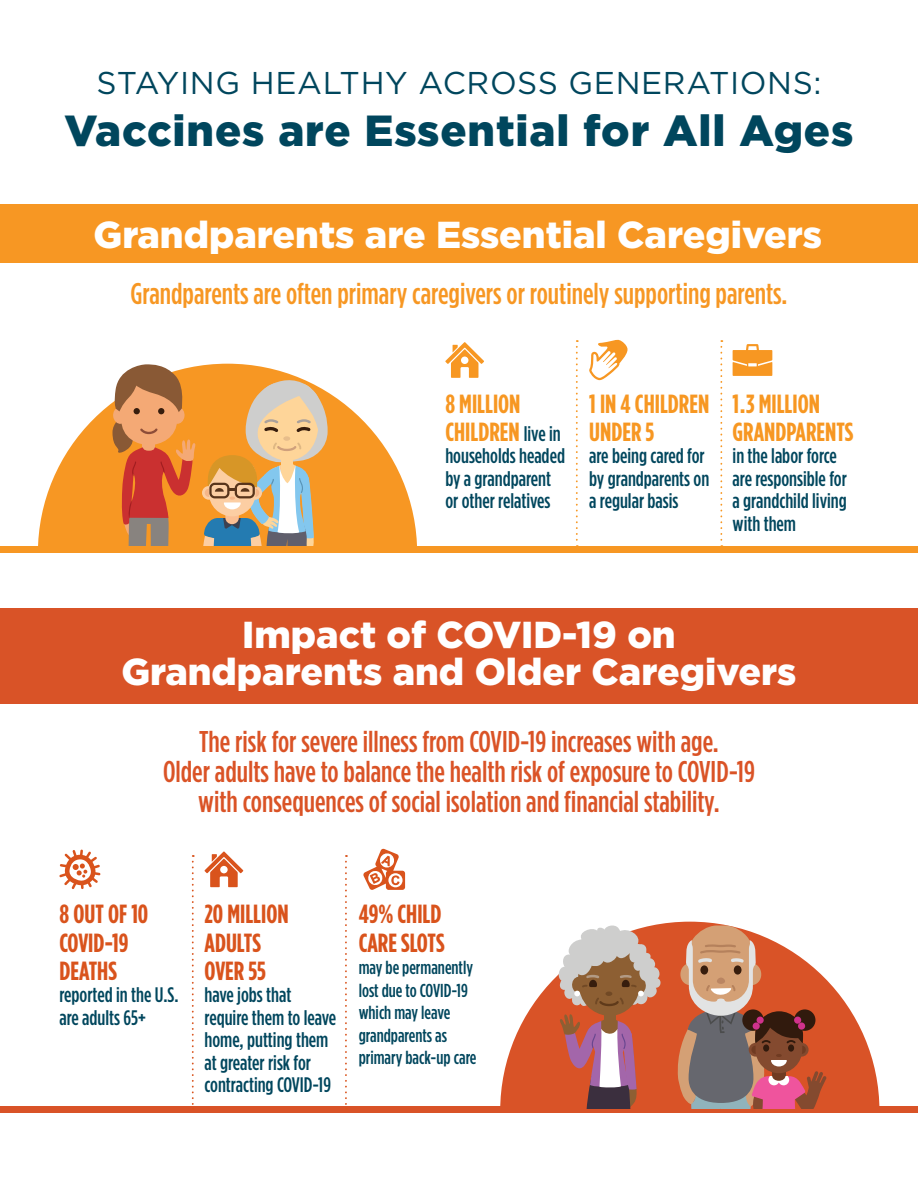
<style>
.page{position:relative;width:918px;height:1188px;background:#fff}
.page>*{position:absolute;margin:0;border:0;box-sizing:border-box;transform-origin:0 0}
.t1{font:900 43.5px "Gotham";letter-spacing:.02em;color:#00465d}
.Box_Heading{font:900 37.5px/37.5px "Gotham";color:#fff;text-align:center}
.t2{font:31.5px "Gotham";letter-spacing:.02em;color:#00465d}
.Bulleted_List{font:500 30px/30px "Gotham Condensed";color:#da5326;text-align:center}
.Bulleted_List-2{font:500 30px "Gotham Condensed";color:#f79723}
.Bulleted_List-3{font:700 26.25px/28.2px "Gotham Condensed";color:#f79722}
.Bulleted_List-4{font:700 26.25px/28.2px "Gotham Condensed";color:#d9531c}
.Bulleted_List-5{font:500 21px/22.5px "Gotham Condensed";color:#00465d}
.Bulleted_List-6{font:500 18.75px/22.5px "Gotham Condensed";color:#00465d}
.s1{font-weight:500;font-size:21px;color:#00465d}
</style>
<div class="page">
<svg style="left:576px;top:340px;width:2px;height:206px"></svg>
<svg style="left:720px;top:340px;width:2px;height:206px"></svg>
<svg style="left:445px;top:342px;width:39px;height:36px"></svg>
<svg style="left:589px;top:339px;width:39px;height:41px"></svg>
<svg style="left:733px;top:344px;width:39px;height:32px"></svg>
<svg style="left:38px;top:392px;width:379px;height:154px;fill:#f79723"></svg>
<svg style="left:112px;top:364px;width:216px;height:182px;background:#d89c63"></svg>
<div style="left:0;top:204px;width:918px;height:59px;background:#f79723"></div>
<div style="left:0;top:608px;width:918px;height:95px;background:#d95327"></div>
<div style="left:0;top:546px;width:918px;height:7px;background:#f79723"></div>
<div style="left:0;top:1106px;width:918px;height:7px;background:#d95327"></div>
<svg style="left:192px;top:855px;width:2px;height:254px"></svg>
<svg style="left:345px;top:855px;width:2px;height:254px"></svg>
<svg style="left:205px;top:851px;width:38px;height:36px"></svg>
<svg style="left:59px;top:850px;width:42px;height:39px"></svg>
<svg style="left:363px;top:848px;width:42px;height:42px"></svg>
<svg style="left:500px;top:922px;width:379px;height:184px;fill:#d95327"></svg>
<svg style="left:676px;top:926px;width:151px;height:182px;background:#b57763"></svg>
<svg style="left:557px;top:923px;width:105px;height:185px;background:#bf7f70"></svg>
<h1 class="t2" style="left:96px;top:63px;width:727px">STAYING HEALTHY ACROSS GENERATIONS:</h1>
<h1 class="t1" style="left:64px;top:101px;width:791px">Vaccines are Essential for All Ages</h1>
<p class="Box_Heading" style="left:94px;top:216px;width:730px">Grandparents are Essential Caregivers</p>
<p class="Bulleted_List-2" style="left:130px;top:276px;width:659px">Grandparents are often primary caregivers or routinely supporting parents.</p>
<p class="Bulleted_List-3" style="left:445px;top:389px;width:117px">8 MILLION<br>CHILDREN <span class="s1">live in</span></p>
<p class="Bulleted_List-5" style="left:445px;top:445px;width:121px">households headed by a grandparent or other relatives</p>
<p class="Bulleted_List-3" style="left:589px;top:389px;width:122px">1 IN 4 CHILDREN<br>UNDER 5</p>
<p class="Bulleted_List-5" style="left:589px;top:445px;width:122px">are being cared for by grandparents on a regular basis</p>
<p class="Bulleted_List-3" style="left:733px;top:389px;width:122px">1.3 MILLION<br>GRANDPARENTS</p>
<p class="Bulleted_List-5" style="left:733px;top:445px;width:116px">in the labor force are responsible for a grandchild living with them</p>
<p class="Box_Heading" style="left:121px;top:615px;width:677px">Impact of COVID-19 on<br>Grandparents and Older Caregivers</p>
<p class="Bulleted_List" style="left:163px;top:726px;width:593px">The risk for severe illness from COVID-19 increases with age.<br>Older adults have to balance the health risk of exposure to COVID-19 with consequences of social isolation and financial stability.</p>
<p class="Bulleted_List-4" style="left:59px;top:900px;width:90px">8 OUT OF 10</p>
<p class="Bulleted_List-4" style="left:59px;top:928px;width:70px">COVID-19<br>DEATHS</p>
<p class="Bulleted_List-5" style="left:59px;top:983px;width:121px">reported in the U.S. are adults 65+</p>
<p class="Bulleted_List-4" style="left:205px;top:900px;width:86px">20 MILLION</p>
<p class="Bulleted_List-4" style="left:205px;top:928px;width:63px">ADULTS<br>OVER 55</p>
<p class="Bulleted_List-5" style="left:205px;top:983px;width:133px">have jobs that require them to leave home, putting them at greater risk for contracting COVID-19</p>
<p class="Bulleted_List-4" style="left:359px;top:900px;width:87px">49% CHILD<br>CARE SLOTS</p>
<p class="Bulleted_List-6" style="left:359px;top:956px;width:119px">may be permanently lost due to COVID-19 which may leave grandparents as primary back-up care</p>
</div>
